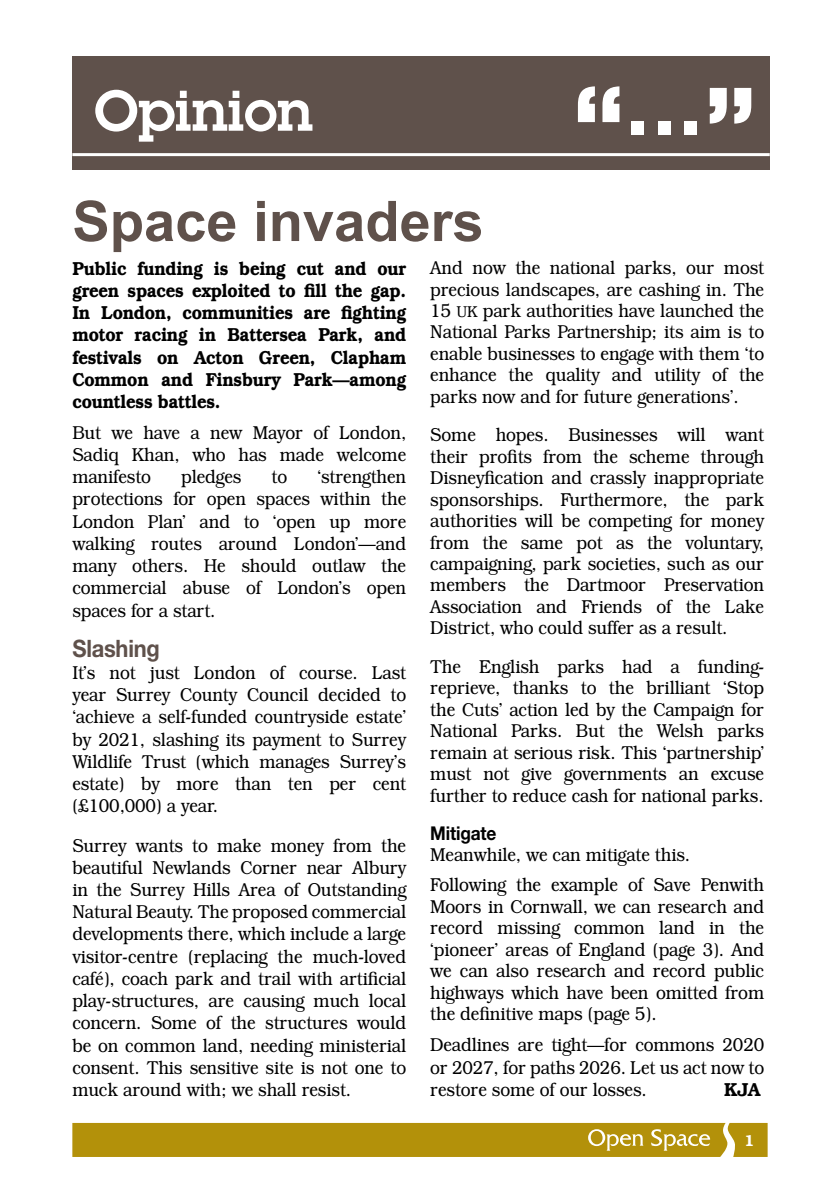
<style>
.page{position:relative;width:840px;height:1191px;background:#fff}
.page>*{position:absolute;margin:0;border:0;box-sizing:border-box;transform-origin:0 0}
.t1{font:700 56px "Arial";color:#5f514b}
.t2{font:600 56px "Lubalin Graph Std";color:#fff}
.t3{font:700 24px "Helvetica Neue LT Std";letter-spacing:-.01em;color:#5f514b;scale:.91 1}
.t4{font:300 19px/21.4px "Bookman IT Cby BT";letter-spacing:-.01em;color:#000;text-align:justify;scale:.91 1}
.t5{font:600 19px/22.2px "Bookman IT Cby BT";letter-spacing:-.01em;color:#000;text-align:justify;scale:.91 1}
.t6{font:700 19px "Helvetica Neue LT Std";letter-spacing:-.01em;color:#000;scale:.91 1}
.t7{font:600 16px "Bookman IT Cby BT";color:#fff}
.s1{font-size:16px}
</style>
<div class="page">
<div style="left:72px;top:1123px;width:695px;height:34px;background:#b3910a"></div>
<div style="left:72px;top:57px;width:697px;height:113px;background:#5f514b"></div>
<hr style="left:72px;top:153px;width:697px;height:3px;background:#fff">
<svg style="left:734px;top:88px;width:16px;height:36px"></svg>
<svg style="left:709px;top:88px;width:17px;height:36px"></svg>
<div style="left:684px;top:121px;width:12px;height:14px;background:#fff"></div>
<div style="left:657px;top:121px;width:13px;height:14px;background:#fff"></div>
<div style="left:631px;top:121px;width:12px;height:14px;background:#fff"></div>
<svg style="left:577px;top:86px;width:17px;height:36px"></svg>
<svg style="left:602px;top:86px;width:17px;height:36px"></svg>
<h1 class="t2" style="left:94px;top:74px;width:220px">Opinion</h1>
<h1 class="t1" style="left:72px;top:184px;width:412px">Space invaders</h1>
<p class="t5" style="left:72px;top:257px;width:368px">Public funding is being cut and our green spaces exploited to fill the gap.<br>In London, communities are fighting motor racing in Battersea Park, and festivals on Acton Green, Clapham Common and Finsbury Park—among countless battles.</p>
<p class="t4" style="left:72px;top:421px;width:368px;line-height:22.2px">But we have a new Mayor of London, Sadiq Khan, who has made welcome manifesto</p>
<p class="t4" style="left:72px;top:465px;width:368px;line-height:22.2px;text-indent:245px">‘strengthen protections for open spaces within the London Plan’ and to ‘open up more walking routes around London’—and many others. He should outlaw the commercial abuse of London’s open spaces for a start.</p>
<p class="t3" style="left:72px;top:633px;width:98px">Slashing</p>
<p class="t4" style="left:72px;top:661px;width:368px;line-height:22.2px">It’s not just London of course. Last year Surrey County Council decided to ‘achieve a self-funded countryside estate’ by 2021, slashing its payment to Surrey Wildlife Trust (which manages Surrey’s estate) by more than ten per cent (£100,000) a year.</p>
<p class="t4" style="left:72px;top:834px;width:368px;line-height:22.2px">Surrey wants to make money from the beautiful Newlands Corner near Albury in the Surrey Hills Area of Outstanding Natural Beauty. The proposed commercial developments there, which include a large visitor-centre (replacing the much-loved café), coach park and trail with artificial play-structures, are causing much local concern. Some of the structures would be on common land, needing ministerial consent. This sensitive site is not one to muck around with; we shall resist.</p>
<p class="t4" style="left:181px;top:466px;width:68px">pledges</p>
<p class="t4" style="left:271px;top:466px;width:19px">to</p>
<p class="t4" style="left:430px;top:257px;width:368px">And now the national parks, our most precious landscapes, are cashing in. The 15 <span class="s1">UK</span> park authorities have launched the National Parks Partnership; its aim is to enable businesses to engage with them ‘to enhance the quality and utility of the parks now and for future generations’.</p>
<p class="t4" style="left:430px;top:424px;width:368px">Some hopes. Businesses will want their profits from the scheme through Disneyfication and crassly inappropriate sponsorships. Furthermore, the park authorities will be competing for money from the same pot as the voluntary, campaigning, park societies, such as our members the Dartmoor Preservation Association and Friends of the Lake District, who could suffer as a result.</p>
<p class="t4" style="left:430px;top:655px;width:368px">The English parks had a funding&shy;reprieve, thanks to the brilliant ‘Stop the Cuts’ action led by the Campaign for National Parks. But the Welsh parks remain at serious risk. This ‘partnership’ must not give governments an excuse further to reduce cash for national parks.</p>
<p class="t6" style="left:430px;top:821px;width:74px">Mitigate</p>
<p class="t4" style="left:430px;top:840px;width:368px;line-height:30px">Meanwhile, we can mitigate this.<br>Following the example of Save Penwith</p>
<p class="t4" style="left:430px;top:895px;width:368px">Moors in Cornwall, we can research and record missing common land in the ‘pioneer’ areas of England (page 3). And we can also research and record public highways which have been omitted from the definitive maps (page 5).</p>
<p class="t4" style="left:430px;top:1033px;width:368px;line-height:22.4px">Deadlines are tight—for commons 2020 or 2027, for paths 2026. Let us act now to restore some of our losses.</p>
<p class="t5" style="left:723px;top:1078px;width:41px">KJA</p>
<p class="t7" style="left:743px;top:1130px;width:12px">1</p>
</div>
